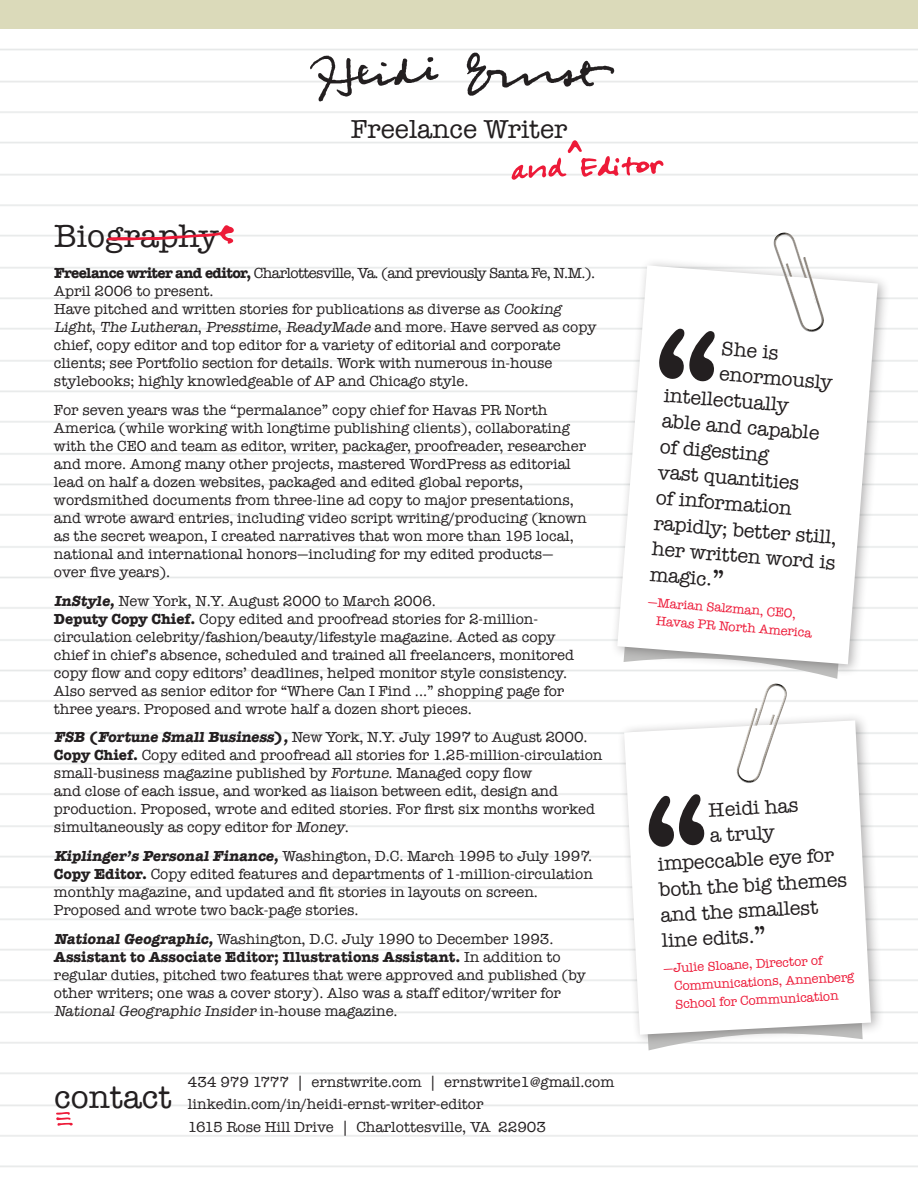
<style>
.page{position:relative;width:918px;height:1188px;background:#fff}
.page>*{position:absolute;margin:0;border:0;box-sizing:border-box;transform-origin:0 0}
.t1{font:33px "American Typewriter";color:#231f20}
.t2{font:26.85px "American Typewriter";color:#231f20}
.t3{font:20.25px "American Typewriter";color:#231f20}
.t4{font:15px/18px "American Typewriter";color:#231f20}
.t5{font:13.2px/18.1px "American Typewriter";color:#ed1a38}
.s1{font-weight:700}
.s2{font-size:28.05px}
</style>
<div class="page">
<img style="left:0;top:49px;width:918px;height:1118px">
<img style="left:286px;top:49px;width:346px;height:67px">
<svg style="left:512px;top:140px;width:152px;height:40px"></svg>
<svg style="left:56px;top:1112px;width:17px;height:14px"></svg>
<div style="left:0;top:0;width:918px;height:29px;background:#dbdaba"></div>
<svg style="left:624px;top:676px;width:222px;height:3px"></svg>
<svg style="left:643px;top:1047px;width:220px;height:3px"></svg>
<div style="left:610px;top:257px;width:281px;height:419px;background:#231f20;opacity:.35"></div>
<svg style="left:617px;top:265px;width:261px;height:399px"></svg>
<div style="left:617px;top:712px;width:267px;height:335px;background:#231f20;opacity:.35"></div>
<svg style="left:624px;top:720px;width:247px;height:315px"></svg>
<svg style="left:107px;top:225px;width:127px;height:19px"></svg>
<img style="left:773px;top:233px;width:51px;height:99px">
<svg style="left:789px;top:276px;width:30px;height:42px"></svg>
<img style="left:737px;top:684px;width:47px;height:97px">
<svg style="left:742px;top:725px;width:31px;height:44px"></svg>
<svg style="left:658px;top:327px;width:59px;height:55px"></svg>
<svg style="left:647px;top:794px;width:58px;height:53px"></svg>
<h2 class="t2" style="left:351px;top:109px;width:218px">Freelance Writer</h2>
<h1 class="t1" style="left:54px;top:211px;width:166px">Biography</h1>
<p class="t4" style="left:54px;top:264px;width:544px"><span class="s1">Freelance writer and editor,</span> Charlottesville, Va. (and previously Santa Fe, N.M.).<br>April 2006 to present.<br>Have pitched and written stories for publications as diverse as Cooking Light, The Lutheran, Presstime, ReadyMade a n d m o r e . H av e s e rv e d a s c o p y chief, copy editor and top editor for a variety of editorial and corporate clients; see Portfolio section for details. Work with numerous in-house stylebooks; highly knowledgeable of AP and Chicago style.</p>
<p class="t4" style="left:54px;top:400px;width:534px">For seven years was the “permalance” copy chief for Havas PR North America (while working with longtime publishing clients), collaborating with the CEO and team as editor, writer, packager, proofreader, researcher and more. Among many other projects, mastered WordPress as editorial lead on half a dozen websites, packaged and edited global reports, wordsmithed documents from three-line ad copy to major presentations, and wrote award entries, including video script writing/producing (known as the secret weapon, I created narratives that won more than 195 local, national and international honors—including for my edited products— over five years).</p>
<p class="t4" style="left:54px;top:591px;width:522px"><span class="s1">InStyle,</span>New York, N.Y. August 2000 to March 2006.<br><span class="s1">Deputy Copy Chief.</span> Copy edited and proofread stories for 2-million&shy;circulation celebrity/fashion/beauty/lifestyle magazine. Acted as copy chief in chief’s absence, scheduled and trained all freelancers, monitored copy flow and copy editors’ deadlines, helped monitor style consistency.<br>Also served as senior editor for “Where Can I Find ...” shopping page for three years. Proposed and wrote half a dozen short pieces.</p>
<p class="t4" style="left:54px;top:728px;width:550px"><span class="s1">FSB (Fortune SmallBusiness),</span>New York, N.Y. July 1997 to August 2000.<br><span class="s1">Copy Chief.</span> Copy edited and proofread all stories for 1.25-million-circulation small-business magazine published by Fortune. Managed copy flow<br>and close of each issue, and worked as liaison between edit, design and production. Proposed, wrote and edited stories. For first six months worked simultaneously as copy editor for Money.</p>
<p class="t4" style="left:54px;top:847px;width:540px"><span class="s1">Kiplinger’s PersonalFinance,</span>Washington, D.C. March 1995 to July 1997.<br><span class="s1">Copy Editor.</span> Copy edited features and departments of 1-million-circulation monthly magazine, and updated and fit stories in layouts on screen.<br>Proposed and wrote two back-page stories.</p>
<p class="t4" style="left:54px;top:930px;width:533px"><span class="s1">NationalGeographic,</span>Washington, D.C. July 1990 to December 1993.<br><span class="s1">Assistant to Associate Editor; Illustrations Assistant.</span> In addition to regular duties, pitched two features that were approved and published (by other writers; one was a cover story). Also was a staff editor/writer for NationalGeographic Insider i n - h o u s e m a ga z i n e .</p>
<h1 class="t1" style="left:54px;top:1072px;width:119px">contact</h1>
<p class="t4" style="left:188px;top:1070px;width:428px;line-height:22.5px">434 979 1777 | ernstwrite.com | ernstwrite1@gmail.com linkedin.com/in/heidi-ernst-writer-editor<br>1615 Rose Hill Drive | Charlottesville, VA 22903</p>
<h3 class="t3" style="left:723px;top:332px;width:59px;rotate:5deg">She is</h3>
<h3 class="t3" style="left:721px;top:358px;width:115px;rotate:5deg">enormously</h3>
<h3 class="t3" style="left:665px;top:379px;width:127px;rotate:5deg">intellectually</h3>
<h3 class="t3" style="left:663px;top:405px;width:160px;rotate:5deg">able and capable</h3>
<h3 class="t3" style="left:661px;top:430px;width:111px;rotate:5deg">of digesting</h3>
<h3 class="t3" style="left:659px;top:456px;width:143px;rotate:5deg">vast quantities</h3>
<h3 class="t3" style="left:657px;top:481px;width:138px;rotate:5deg">of information</h3>
<h3 class="t3" style="left:655px;top:507px;width:185px;rotate:5deg">rapidly; better still,</h3>
<h3 class="t3" style="left:653px;top:532px;width:186px;rotate:5deg">her written word is</h3>
<h3 class="t3" style="left:651px;top:558px;width:76px;rotate:5deg">magic.<span class="s2">”</span></h3>
<p class="t5" style="left:658px;top:594px;width:158px;text-indent:-10px;rotate:4deg">—Marian Salzman, CEO,<br>Havas PR North America</p>
<h3 class="t3" style="left:708px;top:794px;width:91px;rotate:-3deg">Heidi has</h3>
<h3 class="t3" style="left:709px;top:820px;width:66px;rotate:-3deg">a truly</h3>
<h3 class="t3" style="left:657px;top:848px;width:178px;rotate:-3deg">impeccable eye for</h3>
<h3 class="t3" style="left:658px;top:874px;width:190px;rotate:-3deg">both the big themes</h3>
<h3 class="t3" style="left:660px;top:900px;width:159px;rotate:-3deg">and the smallest</h3>
<h3 class="t3" style="left:661px;top:925px;width:106px;rotate:-3deg">line edits.<span class="s2">”</span></h3>
<p class="t5" style="left:673px;top:959px;width:182px;text-indent:-10px;rotate:-3deg">—Julie Sloane, Director of<br>Communications, Annenberg<br>School for Communication</p>
</div>
